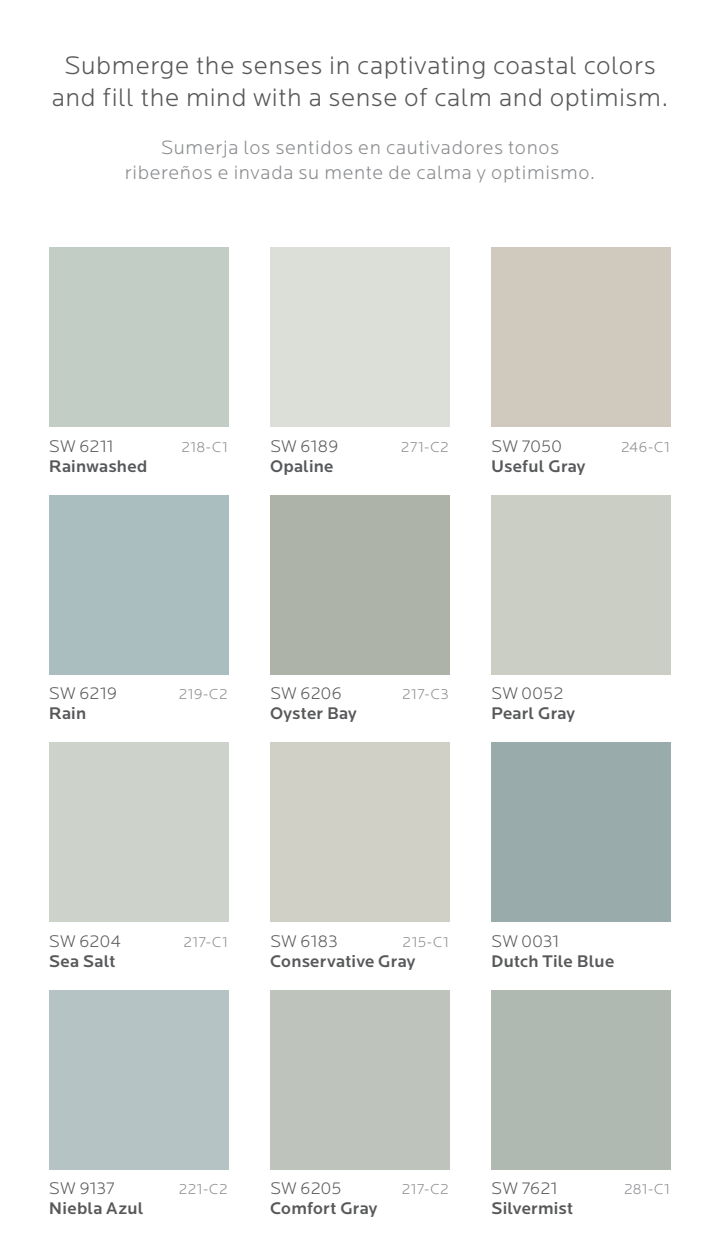
<style>
.page{position:relative;width:720px;height:1260px;background:#fff}
.page>*{position:absolute;margin:0;border:0;box-sizing:border-box;transform-origin:0 0}
.Body{font:300 26.25px/32.5px "Locator";letter-spacing:.02em;color:#57585a;text-align:center}
.Body-2{font:300 20px/25px "Locator";letter-spacing:.03em;color:#8a8c8f;text-align:center}
.Color_Number{font:500 17.5px "Locator";letter-spacing:.01em;color:#57585a}
.Color_Number-2{font:300 17.5px "Locator";letter-spacing:.015em;color:#57585a}
.Color_Number-3{font:300 15px "Locator";letter-spacing:.02em;color:#8a8c8f}
</style>
<div class="page">
<div style="left:49px;top:248px;width:180px;height:180px;background:#c2cdc5"></div>
<div style="left:491px;top:248px;width:180px;height:180px;background:#cfcabd"></div>
<div style="left:491px;top:495px;width:180px;height:180px;background:#cbcec5"></div>
<div style="left:491px;top:742px;width:180px;height:180px;background:#9aabab"></div>
<div style="left:491px;top:990px;width:180px;height:180px;background:#b0b8b2"></div>
<div style="left:49px;top:495px;width:180px;height:180px;background:#abbebf"></div>
<div style="left:49px;top:742px;width:180px;height:180px;background:#cdd2ca"></div>
<div style="left:49px;top:990px;width:180px;height:180px;background:#b6c3c4"></div>
<div style="left:270px;top:248px;width:180px;height:180px;background:#dcdfd7"></div>
<div style="left:270px;top:495px;width:180px;height:180px;background:#aeb3a9"></div>
<div style="left:270px;top:742px;width:180px;height:180px;background:#d1d0c6"></div>
<div style="left:270px;top:990px;width:180px;height:180px;background:#bec3bb"></div>
<p class="Body" style="left:52px;top:50px;width:618px">Submerge the senses in captivating coastal colors and fill the mind with a sense of calm and optimism.</p>
<p class="Body-2" style="left:125px;top:135px;width:472px">Sumerja los sentidos en cautivadores tonos ribereños e invada su mente de calma y optimismo.</p>
<p class="Color_Number-2" style="left:49px;top:437px;width:66px">SW 6211</p>
<p class="Color_Number-3" style="left:181px;top:439px;width:48px">218-C1</p>
<p class="Color_Number" style="left:49px;top:456px;width:100px">Rainwashed</p>
<p class="Color_Number-2" style="left:270px;top:437px;width:70px">SW 6189</p>
<p class="Color_Number-3" style="left:401px;top:439px;width:49px">271-C2</p>
<p class="Color_Number" style="left:270px;top:456px;width:65px">Opaline</p>
<p class="Color_Number-2" style="left:491px;top:437px;width:72px">SW 7050</p>
<p class="Color_Number-3" style="left:621px;top:439px;width:50px">246-C1</p>
<p class="Color_Number" style="left:491px;top:456px;width:96px">Useful Gray</p>
<p class="Color_Number-2" style="left:49px;top:684px;width:69px">SW 6219</p>
<p class="Color_Number-3" style="left:179px;top:687px;width:50px">219-C2</p>
<p class="Color_Number" style="left:49px;top:704px;width:39px">Rain</p>
<p class="Color_Number-2" style="left:270px;top:684px;width:73px">SW 6206</p>
<p class="Color_Number-3" style="left:402px;top:687px;width:48px">217-C3</p>
<p class="Color_Number" style="left:270px;top:704px;width:88px">Oyster Bay</p>
<p class="Color_Number-2" style="left:491px;top:684px;width:74px">SW 0052</p>
<p class="Color_Number" style="left:491px;top:704px;width:86px">Pearl Gray</p>
<p class="Color_Number-2" style="left:49px;top:932px;width:74px">SW 6204</p>
<p class="Color_Number-3" style="left:184px;top:934px;width:46px">217-C1</p>
<p class="Color_Number" style="left:49px;top:951px;width:68px">Sea Salt</p>
<p class="Color_Number-2" style="left:270px;top:932px;width:69px">SW 6183</p>
<p class="Color_Number-3" style="left:403px;top:934px;width:48px">215-C1</p>
<p class="Color_Number" style="left:270px;top:951px;width:147px">Conservative Gray</p>
<p class="Color_Number-2" style="left:491px;top:932px;width:70px">SW 0031</p>
<p class="Color_Number" style="left:491px;top:951px;width:125px">Dutch Tile Blue</p>
<p class="Color_Number-2" style="left:49px;top:1179px;width:67px">SW 9137</p>
<p class="Color_Number-3" style="left:179px;top:1182px;width:50px">221-C2</p>
<p class="Color_Number" style="left:49px;top:1199px;width:96px">Niebla Azul</p>
<p class="Color_Number-2" style="left:270px;top:1179px;width:73px">SW 6205</p>
<p class="Color_Number-3" style="left:402px;top:1182px;width:48px">217-C2</p>
<p class="Color_Number" style="left:270px;top:1199px;width:109px">Comfort Gray</p>
<p class="Color_Number-2" style="left:491px;top:1179px;width:68px">SW 7621</p>
<p class="Color_Number-3" style="left:624px;top:1182px;width:47px">281-C1</p>
<p class="Color_Number" style="left:491px;top:1199px;width:84px">Silvermist</p>
</div>
